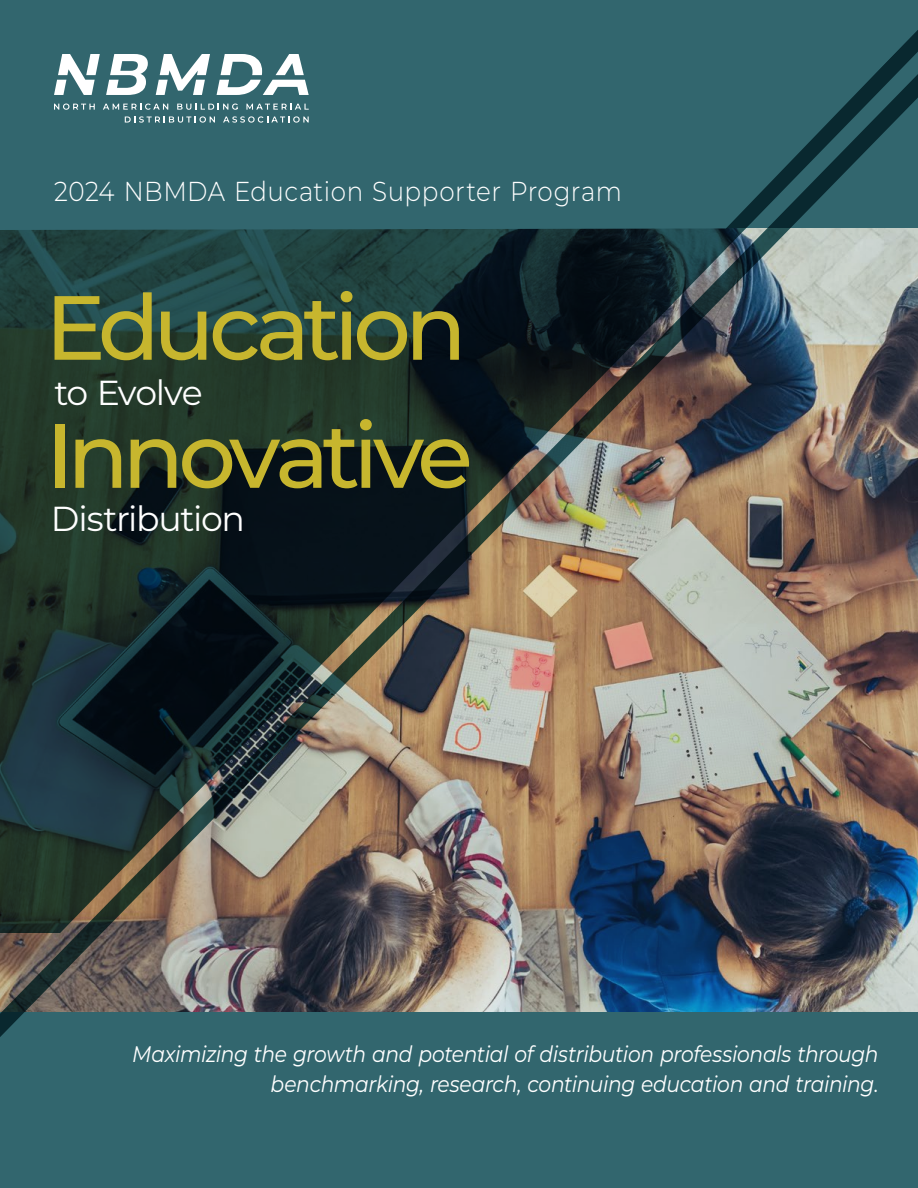
<style>
.page{position:relative;width:918px;height:1188px;background:#32666e}
.page>*{position:absolute;margin:0;border:0;box-sizing:border-box;transform-origin:0 0}
.t1{font:100 90.9px/128.1px "Montserrat";letter-spacing:-.07em;color:#c7b62e}
.t2{font:100 34.65px "Montserrat";letter-spacing:-.035em;color:#fff}
.t3{font:300 27.3px "Montserrat";letter-spacing:.02em;color:#fff;scale:.9 1}
.t4{font:italic 22.5px/30px "Montserrat";letter-spacing:-.02em;color:#fff;text-align:right;scale:.9 1}
</style>
<div class="page">
<img style="left:0;top:30px;width:918px;height:1007px">
<p class="t3" style="left:54px;top:173px;width:633px">2024 NBMDA Education Supporter Program</p>
<h1 class="t1" style="left:45px;top:261px;width:429px">Education<br>Innovative</h1>
<h2 class="t2" style="left:54px;top:369px;width:150px">to Evolve</h2>
<h2 class="t2" style="left:51px;top:496px;width:196px">Distribution</h2>
<p class="t4" style="left:132px;top:1038px;width:831px">Maximizing the growth and potential of distribution professionals through benchmarking, research, continuing education and training.</p>
</div>
